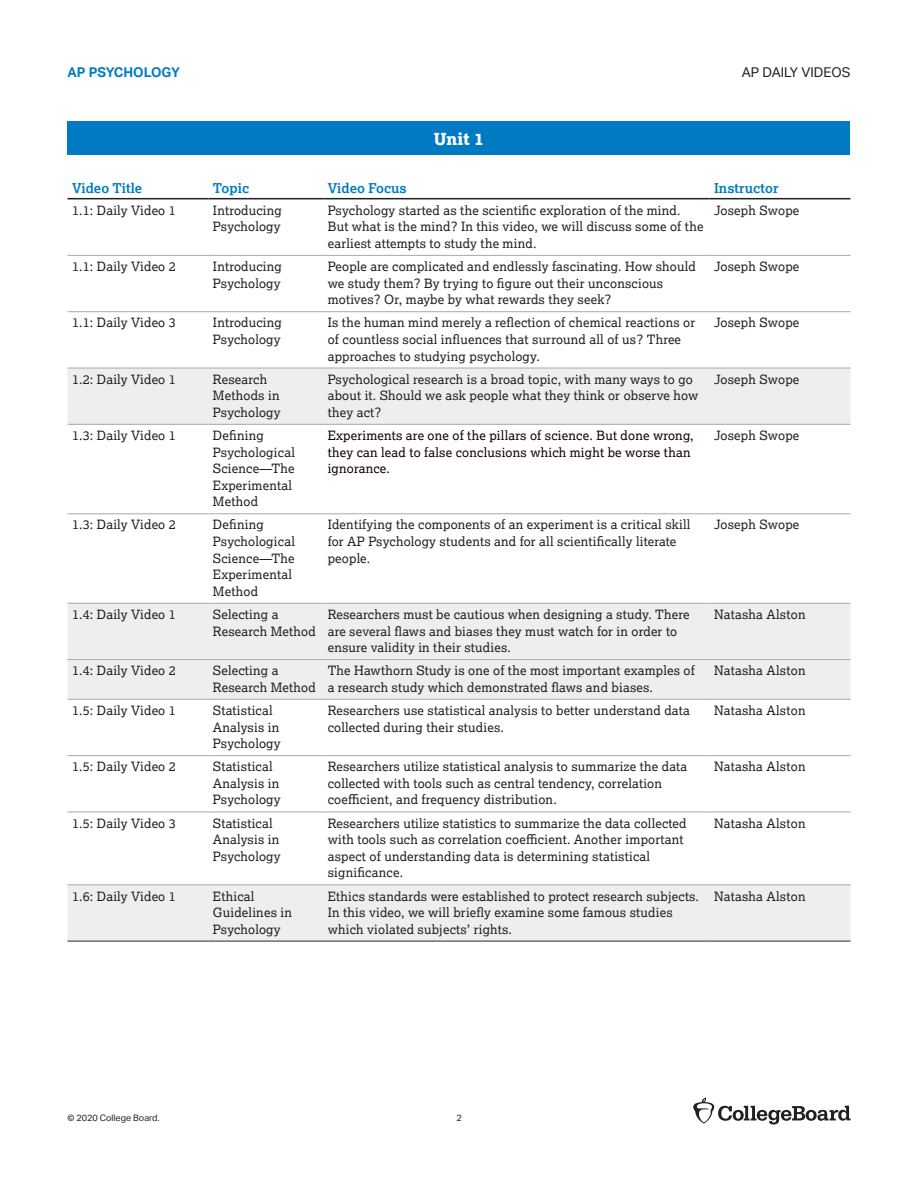
<style>
.page{position:relative;width:918px;height:1188px;background:#fff}
.page>*{position:absolute;margin:0;border:0;box-sizing:border-box;transform-origin:0 0}
.t1{font:800 16.5px "Lexia";color:#fff}
.t2{font:700 13.5px "Lexia";letter-spacing:.005em;color:#007bc3}
.t3{font:13.5px "Aktiv Grotesk";color:#231f20}
.t4{font:700 13.5px "Aktiv Grotesk";color:#007bc3}
.t5{font:12.75px/16.5px "Lexia";letter-spacing:.015em;color:#231f20}
.t6{font:12.75px/16.5px "Lexia";letter-spacing:.015em;color:#170000}
.t7{font:9px "Aktiv Grotesk";color:#231f20}
</style>
<div class="page">
<svg style="left:693px;top:1098px;width:157px;height:27px"></svg>
<div style="left:68px;top:122px;width:782px;height:33px;background:#007bc3"></div>
<svg style="left:68px;top:197px;width:782px;height:1px"></svg>
<svg style="left:68px;top:369px;width:782px;height:571px"></svg>
<hr style="left:68px;top:198px;width:140px;height:1px;background:#231f20">
<hr style="left:208px;top:198px;width:115px;height:1px;background:#231f20">
<hr style="left:323px;top:198px;width:387px;height:1px;background:#231f20">
<hr style="left:710px;top:198px;width:141px;height:1px;background:#231f20">
<hr style="left:68px;top:755px;width:140px;height:1px;background:#a8a9ad">
<hr style="left:208px;top:755px;width:115px;height:1px;background:#a8a9ad">
<hr style="left:323px;top:755px;width:387px;height:1px;background:#a8a9ad">
<hr style="left:710px;top:755px;width:141px;height:1px;background:#a8a9ad">
<hr style="left:68px;top:659px;width:140px;height:1px;background:#a8a9ad">
<hr style="left:208px;top:659px;width:115px;height:1px;background:#a8a9ad">
<hr style="left:323px;top:659px;width:387px;height:1px;background:#a8a9ad">
<hr style="left:710px;top:659px;width:141px;height:1px;background:#a8a9ad">
<hr style="left:68px;top:311px;width:140px;height:1px;background:#a8a9ad">
<hr style="left:208px;top:311px;width:115px;height:1px;background:#a8a9ad">
<hr style="left:323px;top:311px;width:387px;height:1px;background:#a8a9ad">
<hr style="left:710px;top:311px;width:141px;height:1px;background:#a8a9ad">
<hr style="left:68px;top:513px;width:140px;height:1px;background:#a8a9ad">
<hr style="left:208px;top:513px;width:115px;height:1px;background:#a8a9ad">
<hr style="left:323px;top:513px;width:387px;height:1px;background:#a8a9ad">
<hr style="left:710px;top:513px;width:141px;height:1px;background:#a8a9ad">
<hr style="left:68px;top:812px;width:140px;height:1px;background:#a8a9ad">
<hr style="left:208px;top:812px;width:115px;height:1px;background:#a8a9ad">
<hr style="left:323px;top:812px;width:387px;height:1px;background:#a8a9ad">
<hr style="left:710px;top:812px;width:141px;height:1px;background:#a8a9ad">
<hr style="left:68px;top:255px;width:140px;height:1px;background:#a8a9ad">
<hr style="left:208px;top:255px;width:115px;height:1px;background:#a8a9ad">
<hr style="left:323px;top:255px;width:387px;height:1px;background:#a8a9ad">
<hr style="left:710px;top:255px;width:141px;height:1px;background:#a8a9ad">
<hr style="left:68px;top:368px;width:140px;height:1px;background:#a8a9ad">
<hr style="left:208px;top:368px;width:115px;height:1px;background:#a8a9ad">
<hr style="left:323px;top:368px;width:387px;height:1px;background:#a8a9ad">
<hr style="left:710px;top:368px;width:141px;height:1px;background:#a8a9ad">
<hr style="left:68px;top:424px;width:140px;height:1px;background:#a8a9ad">
<hr style="left:208px;top:424px;width:115px;height:1px;background:#a8a9ad">
<hr style="left:323px;top:424px;width:387px;height:1px;background:#a8a9ad">
<hr style="left:710px;top:424px;width:141px;height:1px;background:#a8a9ad">
<hr style="left:68px;top:603px;width:140px;height:1px;background:#a8a9ad">
<hr style="left:208px;top:603px;width:115px;height:1px;background:#a8a9ad">
<hr style="left:323px;top:603px;width:387px;height:1px;background:#a8a9ad">
<hr style="left:710px;top:603px;width:141px;height:1px;background:#a8a9ad">
<hr style="left:68px;top:699px;width:140px;height:1px;background:#a8a9ad">
<hr style="left:208px;top:699px;width:115px;height:1px;background:#a8a9ad">
<hr style="left:323px;top:699px;width:387px;height:1px;background:#a8a9ad">
<hr style="left:710px;top:699px;width:141px;height:1px;background:#a8a9ad">
<hr style="left:68px;top:884px;width:140px;height:1px;background:#a8a9ad">
<hr style="left:208px;top:884px;width:115px;height:1px;background:#a8a9ad">
<hr style="left:323px;top:884px;width:387px;height:1px;background:#a8a9ad">
<hr style="left:710px;top:884px;width:141px;height:1px;background:#a8a9ad">
<hr style="left:68px;top:940px;width:140px;height:2px;background:#6c6d70">
<hr style="left:208px;top:940px;width:115px;height:2px;background:#6c6d70">
<hr style="left:323px;top:940px;width:387px;height:2px;background:#6c6d70">
<hr style="left:710px;top:940px;width:141px;height:2px;background:#6c6d70">
<p class="t4" style="left:68px;top:65px;width:114px">AP PSYCHOLOGY</p>
<p class="t3" style="left:742px;top:65px;width:110px">AP DAILY VIDEOS</p>
<p class="t1" style="left:434px;top:128px;width:52px">Unit 1</p>
<p class="t2" style="left:72px;top:179px;width:72px">Video Title</p>
<p class="t2" style="left:213px;top:179px;width:38px">Topic</p>
<p class="t2" style="left:328px;top:179px;width:81px">Video Focus</p>
<p class="t2" style="left:714px;top:179px;width:66px">Instructor</p>
<p class="t5" style="left:72px;top:202px;width:105px">1.1: Daily Video 1</p>
<p class="t5" style="left:213px;top:202px;width:71px">Introducing<br>Psychology</p>
<p class="t5" style="left:328px;top:202px;width:377px">Psychology started as the scientific exploration of the mind.<br>But what is the mind? In this video, we will discuss some of the earliest attempts to study the mind.</p>
<p class="t5" style="left:714px;top:202px;width:87px">Joseph Swope</p>
<p class="t5" style="left:72px;top:258px;width:105px">1.1: Daily Video 2</p>
<p class="t5" style="left:213px;top:258px;width:71px">Introducing<br>Psychology</p>
<p class="t5" style="left:328px;top:258px;width:370px">People are complicated and endlessly fascinating. How should we study them? By trying to figure out their unconscious motives? Or, maybe by what rewards they seek?</p>
<p class="t5" style="left:714px;top:258px;width:87px">Joseph Swope</p>
<p class="t5" style="left:72px;top:314px;width:105px">1.1: Daily Video 3</p>
<p class="t5" style="left:213px;top:314px;width:71px">Introducing<br>Psychology</p>
<p class="t5" style="left:328px;top:314px;width:369px">Is the human mind merely a reflection of chemical reactions or of countless social influences that surround all of us? Three approaches to studying psychology.</p>
<p class="t5" style="left:714px;top:314px;width:87px">Joseph Swope</p>
<p class="t5" style="left:72px;top:370px;width:105px">1.2: Daily Video 1</p>
<p class="t5" style="left:213px;top:370px;width:69px">Research<br>Methods in<br>Psychology</p>
<p class="t5" style="left:328px;top:370px;width:372px">Psychological research is a broad topic, with many ways to go about it. Should we ask people what they think or observe how they act?</p>
<p class="t5" style="left:714px;top:370px;width:87px">Joseph Swope</p>
<p class="t5" style="left:72px;top:427px;width:105px">1.3: Daily Video 1</p>
<p class="t5" style="left:213px;top:427px;width:84px">Defining<br>Psychological<br>Science—The<br>Experimental<br>Method</p>
<p class="t6" style="left:328px;top:427px;width:368px">Experiments are one of the pillars of science. But done wrong, they can lead to false conclusions which might be worse than ignorance.</p>
<p class="t5" style="left:714px;top:427px;width:87px">Joseph Swope</p>
<p class="t5" style="left:72px;top:516px;width:105px">1.3: Daily Video 2</p>
<p class="t5" style="left:213px;top:516px;width:84px">Defining<br>Psychological<br>Science—The<br>Experimental<br>Method</p>
<p class="t5" style="left:328px;top:516px;width:364px">Identifying the components of an experiment is a critical skill for AP Psychology students and for all scientifically literate people.</p>
<p class="t5" style="left:714px;top:516px;width:87px">Joseph Swope</p>
<p class="t5" style="left:72px;top:606px;width:105px">1.4: Daily Video 1</p>
<p class="t5" style="left:213px;top:606px;width:104px">Selecting a<br>Research Method</p>
<p class="t5" style="left:328px;top:606px;width:363px">Researchers must be cautious when designing a study. There are several flaws and biases they must watch for in order to ensure validity in their studies.</p>
<p class="t5" style="left:714px;top:606px;width:93px">Natasha Alston</p>
<p class="t5" style="left:72px;top:662px;width:105px">1.4: Daily Video 2</p>
<p class="t5" style="left:213px;top:662px;width:104px">Selecting a<br>Research Method</p>
<p class="t5" style="left:328px;top:662px;width:369px">The Hawthorn Study is one of the most important examples of a research study which demonstrated flaws and biases.</p>
<p class="t5" style="left:714px;top:662px;width:93px">Natasha Alston</p>
<p class="t5" style="left:72px;top:702px;width:105px">1.5: Daily Video 1</p>
<p class="t5" style="left:213px;top:702px;width:69px">Statistical<br>Analysis in<br>Psychology</p>
<p class="t5" style="left:328px;top:702px;width:364px">Researchers use statistical analysis to better understand data collected during their studies.</p>
<p class="t5" style="left:714px;top:702px;width:93px">Natasha Alston</p>
<p class="t5" style="left:72px;top:758px;width:105px">1.5: Daily Video 2</p>
<p class="t5" style="left:213px;top:758px;width:69px">Statistical<br>Analysis in<br>Psychology</p>
<p class="t5" style="left:328px;top:758px;width:361px">Researchers utilize statistical analysis to summarize the data collected with tools such as central tendency, correlation coefficient, and frequency distribution.</p>
<p class="t5" style="left:714px;top:758px;width:93px">Natasha Alston</p>
<p class="t5" style="left:72px;top:814px;width:105px">1.5: Daily Video 3</p>
<p class="t5" style="left:213px;top:814px;width:69px">Statistical<br>Analysis in<br>Psychology</p>
<p class="t5" style="left:328px;top:814px;width:360px">Researchers utilize statistics to summarize the data collected with tools such as correlation coefficient. Another important aspect of understanding data is determining statistical significance.</p>
<p class="t5" style="left:714px;top:814px;width:93px">Natasha Alston</p>
<p class="t5" style="left:72px;top:887px;width:105px">1.6: Daily Video 1</p>
<p class="t5" style="left:213px;top:887px;width:81px">Ethical<br>Guidelines in<br>Psychology</p>
<p class="t5" style="left:328px;top:887px;width:373px">Ethics standards were established to protect research subjects.<br>In this video, we will briefly examine some famous studies which violated subjects’ rights.</p>
<p class="t5" style="left:714px;top:887px;width:93px">Natasha Alston</p>
<p class="t7" style="left:68px;top:1113px;width:94px">© 2020 College Board.</p>
<p class="t7" style="left:456px;top:1113px;width:7px">2</p>
</div>
